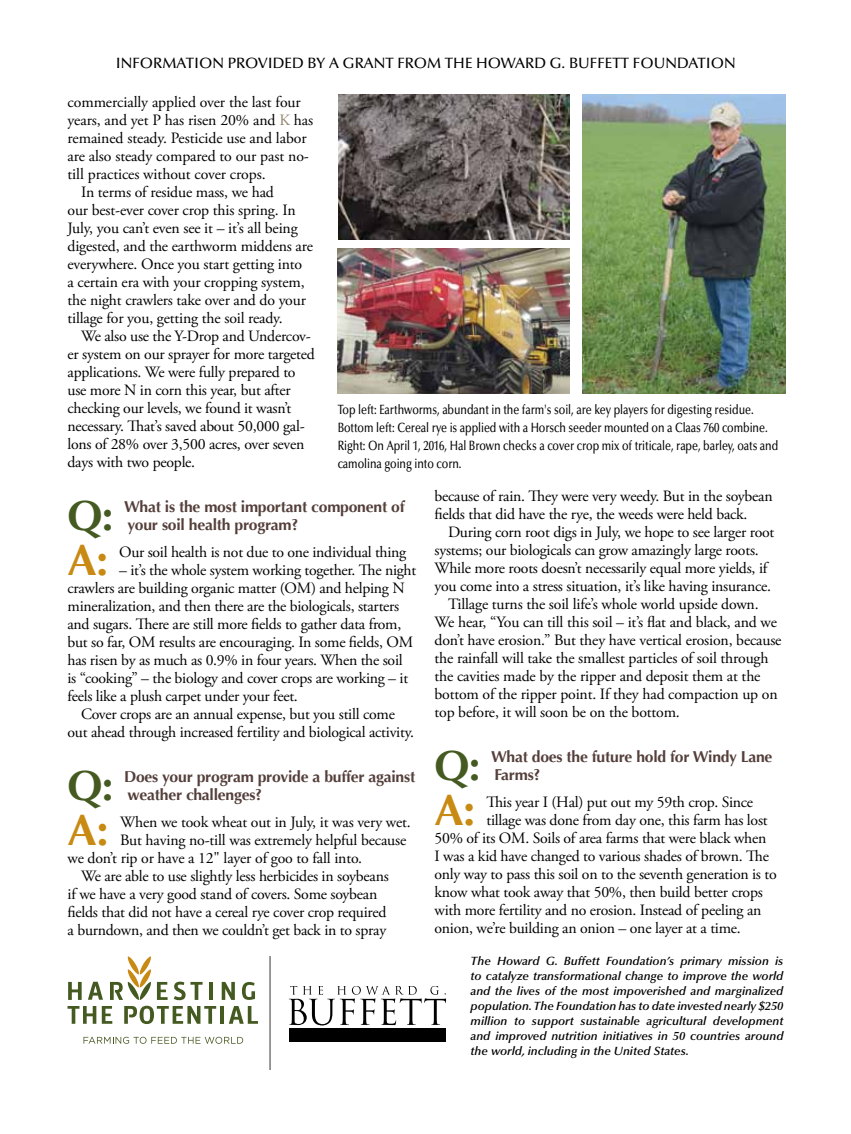
<style>
.page{position:relative;width:851px;height:1134px;background:#fff}
.page>*{position:absolute;margin:0;border:0;box-sizing:border-box;transform-origin:0 0}
.t1{font:700 44.1px "Optima";color:#c88a12}
.t2{font:700 42px "Optima";color:#455a21}
.t3{font:15.75px/18px "Adobe Garamond Pro";letter-spacing:-.015em;color:#000}
.t4{font:700 15.75px/18px "Optima";letter-spacing:-.015em;color:#543f3a}
.t5{font:500 15px "Optima";color:#000}
.t6{font:500 13.5px/18px "Optima";letter-spacing:-.005em;color:#000;scale:.79 1}
.t7{font:italic 600 12px/15px "Optima";color:#000;text-align:justify}
.s1{color:#948671}
</style>
<div class="page">
<svg style="left:269px;top:956px;width:178px;height:114px"></svg>
<svg style="left:68px;top:1006px;width:28px;height:18px"></svg>
<svg style="left:102px;top:1006px;width:10px;height:18px"></svg>
<svg style="left:124px;top:1006px;width:92px;height:18px"></svg>
<hr style="left:220px;top:1006px;width:4px;height:18px;background:#455a21">
<svg style="left:229px;top:1006px;width:29px;height:18px"></svg>
<svg style="left:83px;top:1037px;width:160px;height:7px"></svg>
<svg style="left:68px;top:982px;width:14px;height:18px"></svg>
<svg style="left:88px;top:982px;width:15px;height:18px"></svg>
<svg style="left:157px;top:982px;width:10px;height:18px"></svg>
<svg style="left:174px;top:982px;width:28px;height:18px"></svg>
<hr style="left:209px;top:982px;width:4px;height:18px;background:#455a21">
<svg style="left:222px;top:982px;width:13px;height:18px"></svg>
<svg style="left:242px;top:982px;width:13px;height:18px"></svg>
<svg style="left:110px;top:956px;width:41px;height:44px"></svg>
<img style="left:582px;top:94px;width:203px;height:300px">
<img style="left:339px;top:94px;width:230px;height:145px">
<img style="left:338px;top:249px;width:231px;height:145px">
<p class="t5" style="left:116px;top:54px;width:621px">Informati on provi ded by a grant from the H oward G. Buffett Foundati on</p>
<p class="t3" style="left:68px;top:93px;width:235px">commercially applied over the last four</p>
<p class="t3" style="left:68px;top:111px;width:247px">years, and yet P has risen 20% and <span class="s1">K</span> has</p>
<p class="t3" style="left:68px;top:129px;width:240px">remained steady. Pesticide use and labor</p>
<p class="t3" style="left:68px;top:147px;width:243px">are also steady compared to our past no-</p>
<p class="t3" style="left:68px;top:165px;width:200px">till practices without cover crops.</p>
<p class="t3" style="left:81px;top:183px;width:194px">In terms of residue mass, we had</p>
<p class="t3" style="left:68px;top:201px;width:229px">our best-ever cover crop this spring. In</p>
<p class="t3" style="left:68px;top:219px;width:232px">July, you can’t even see it – it’s all being</p>
<p class="t3" style="left:68px;top:237px;width:247px">digested, and the earthworm middens are</p>
<p class="t3" style="left:68px;top:255px;width:236px">everywhere. Once you start getting into</p>
<p class="t3" style="left:68px;top:273px;width:239px">a certain era with your cropping system,</p>
<p class="t3" style="left:68px;top:291px;width:240px">the night crawlers take over and do your</p>
<p class="t3" style="left:68px;top:309px;width:217px">tillage for you, getting the soil ready.</p>
<p class="t3" style="left:81px;top:327px;width:231px">We also use the Y-Drop and Undercov-</p>
<p class="t3" style="left:68px;top:345px;width:249px">er system on our sprayer for more targeted</p>
<p class="t3" style="left:68px;top:363px;width:229px">applications. We were fully prepared to</p>
<p class="t3" style="left:68px;top:381px;width:225px">use more N in corn this year, but after</p>
<p class="t3" style="left:68px;top:399px;width:225px">checking our levels, we found it wasn’t</p>
<p class="t3" style="left:68px;top:417px;width:239px">necessary. That’s saved about 50,000 gal-</p>
<p class="t3" style="left:68px;top:435px;width:238px">lons of 28% over 3,500 acres, over seven</p>
<p class="t3" style="left:68px;top:453px;width:129px">days with two people.</p>
<h2 class="t2" style="left:68px;top:491px;width:48px">Q:</h2>
<p class="t4" style="left:124px;top:498px;width:282px">What is the most important component of your soil health program?</p>
<h1 class="t1" style="left:68px;top:534px;width:42px">A:</h1>
<p class="t3" style="left:119px;top:543px;width:288px">Our soil health is not due to one individual thing</p>
<p class="t6" style="left:338px;top:401px;width:559px">Top left: Earthworms, abundant in the farm's soil, are key players for digesting residue.<br>Bottom left: Cereal rye is applied with a H orsch seeder mounted on a Claas 760 combine.<br>Right: On April 1, 2016, Hal Brown checks a cover crop mix of triticale, rape, barley, oats and camolina going into corn.</p>
<p class="t3" style="left:434px;top:487px;width:339px">because of rain. They were very weedy. But in the soybean fields that did have the rye, the weeds were held back.</p>
<p class="t3" style="left:448px;top:523px;width:328px">During corn root digs in July, we hope to see larger root</p>
<p class="t3" style="left:434px;top:541px;width:326px">systems; our biologicals can grow amazingly large roots.</p>
<p class="t3" style="left:434px;top:559px;width:334px">While more roots doesn’t necessarily equal more yields, if</p>
<p class="t3" style="left:434px;top:577px;width:338px">you come into a stress situation, it’s like having insurance.</p>
<p class="t3" style="left:448px;top:595px;width:312px">Tillage turns the soil life’s whole world upside down.</p>
<p class="t3" style="left:434px;top:613px;width:344px">We hear, “You can till this soil – it’s flat and black, and we</p>
<p class="t3" style="left:434px;top:631px;width:348px">don’t have erosion.” But they have vertical erosion, because</p>
<p class="t3" style="left:434px;top:649px;width:335px">the rainfall will take the smallest particles of soil through</p>
<p class="t3" style="left:434px;top:667px;width:327px">the cavities made by the ripper and deposit them at the</p>
<p class="t3" style="left:434px;top:685px;width:344px">bottom of the ripper point. If they had compaction up on</p>
<p class="t3" style="left:434px;top:703px;width:247px">top before, it will soon be on the bottom.</p>
<h2 class="t2" style="left:434px;top:741px;width:48px">Q:</h2>
<p class="t4" style="left:491px;top:748px;width:283px">What does the future hold for Windy Lane<br>Farms?</p>
<h1 class="t1" style="left:434px;top:784px;width:42px">A:</h1>
<p class="t3" style="left:486px;top:793px;width:268px">This year I (Hal) put out my 59th crop. Since</p>
<p class="t3" style="left:68px;top:561px;width:350px;text-indent:52px">– it’s the whole system working together. The night crawlers are building organic matter (OM) and helping N mineralization, and then there are the biologicals, starters and sugars. There are still more fields to gather data from, but so far, OM results are encouraging. In some fields, OM has risen by as much as 0.9% in four years. When the soil<br>is “cooking” – the biology and cover crops are working – it feels like a plush carpet under your feet.</p>
<p class="t3" style="left:68px;top:705px;width:348px;text-align:center">Cover crops are an annual expense, but you still come<br>out ahead through increased fertility and biological activity.</p>
<h2 class="t2" style="left:68px;top:761px;width:48px">Q:</h2>
<p class="t4" style="left:124px;top:768px;width:293px">Does your program provide a buffer against weather challenges?</p>
<h1 class="t1" style="left:68px;top:804px;width:43px">A:</h1>
<p class="t3" style="left:120px;top:813px;width:292px">When we took wheat out in July, it was very wet.</p>
<p class="t3" style="left:486px;top:811px;width:283px">tillage was done from day one, this farm has lost</p>
<p class="t3" style="left:434px;top:829px;width:333px">50% of its OM. Soils of area farms that were black when</p>
<p class="t3" style="left:434px;top:847px;width:336px">I was a kid have changed to various shades of brown. The</p>
<p class="t3" style="left:434px;top:865px;width:344px">only way to pass this soil on to the seventh generation is to</p>
<p class="t3" style="left:434px;top:883px;width:330px">know what took away that 50%, then build better crops</p>
<p class="t3" style="left:434px;top:901px;width:328px">with more fertility and no erosion. Instead of peeling an</p>
<p class="t3" style="left:434px;top:919px;width:308px">onion, we’re building an onion – one layer at a time.</p>
<p class="t3" style="left:120px;top:831px;width:288px">But having no-till was extremely helpful because</p>
<p class="t3" style="left:67px;top:849px;width:296px">we don’t rip or have a 12" layer of goo to fall into.</p>
<p class="t3" style="left:81px;top:867px;width:309px">We are able to use slightly less herbicides in soybeans</p>
<p class="t3" style="left:67px;top:885px;width:311px">if we have a very good stand of covers. Some soybean</p>
<p class="t3" style="left:67px;top:903px;width:320px">fields that did not have a cereal rye cover crop required</p>
<p class="t3" style="left:67px;top:921px;width:320px">a burndown, and then we couldn’t get back in to spray</p>
<p class="t7" style="left:470px;top:954px;width:314px">The Howard G. Buffett Foundation’s primary mission is to catalyze transformational change to improve the world and the lives of the most impoverished and marginalized population. The Foundation has to date invested nearly $250 million to support sustainable agricultural development and improved nutrition initiatives in 50 countries around the world, including in the United States.</p>
</div>
